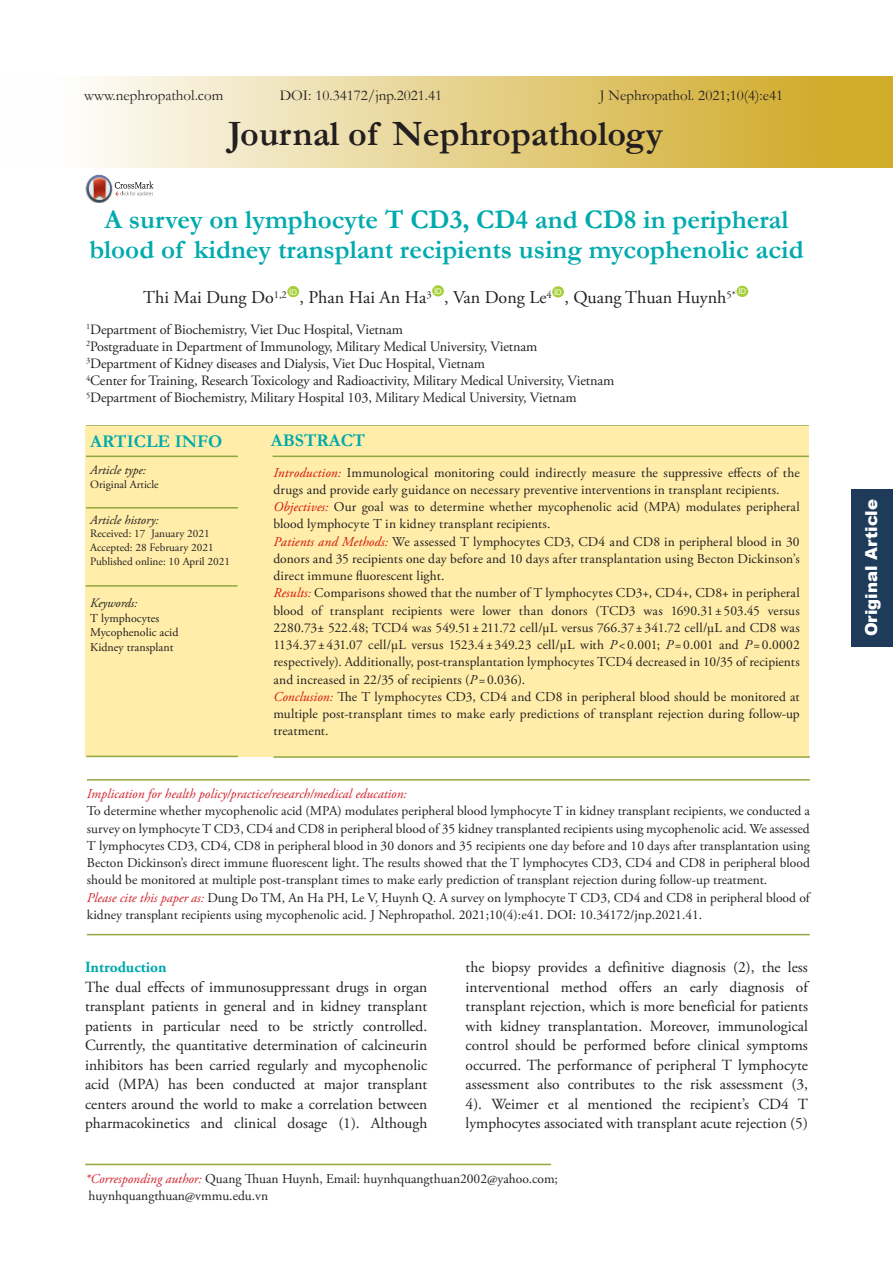
<style>
.page{position:relative;width:893px;height:1263px;background:#fff}
.page>*{position:absolute;margin:0;border:0;box-sizing:border-box;transform-origin:0 0}
.t1{font:700 36px "Garamond";color:#231f20}
.t2{font:700 27px/30px "Garamond";color:#00aaad;text-align:center}
.t3{font:18px "Adobe Garamond Pro";color:#231f20}
.t4{font:700 18px "Garamond";color:#00aaad}
.t5{font:900 16.5px "Arial";color:#fff}
.t6{font:15.45px/19.5px "Adobe Garamond Pro";color:#231f20;text-align:justify}
.Body_Text{font:700 15.45px "Adobe Garamond Pro";color:#00aaad}
.t7{font:15px "Garamond";color:#231f20}
.t8{font:14.25px "Adobe Garamond Pro";letter-spacing:-.01em;color:#231f20}
.abstract{font:13.5px/17.2px "Adobe Garamond Pro";color:#231f20;text-align:justify}
.t9{font:italic 13.5px "Adobe Garamond Pro";color:#d1232a}
.t10{font:italic 12.75px "Adobe Garamond Pro";color:#231f20}
.t11{font:12px "Adobe Garamond Pro";color:#231f20}
.t12{font:11.25px "Adobe Garamond Pro";color:#231f20}
.t13{font:7.8px "Arial";color:#fff}
.s1{font-style:italic;color:#d5130c}
.s2{font-style:italic}
.s3{font-style:italic;color:#d1232a}
.s4{font-family:"Adobe Arabic"}
</style>
<div class="page">
<div style="left:0;top:76px;width:893px;height:92px;background:linear-gradient(to right,#fff,#cea51c)"></div>
<div style="left:287px;top:286px;width:12px;height:11px;background:#a6ce39;border-radius:50%"></div>
<div style="left:432px;top:285px;width:12px;height:11px;background:#a6ce39;border-radius:50%"></div>
<div style="left:552px;top:286px;width:12px;height:11px;background:#a6ce39;border-radius:50%"></div>
<div style="left:736px;top:286px;width:12px;height:11px;background:#a6ce39;border-radius:50%"></div>
<img style="left:85px;top:174px;width:17px;height:22px">
<svg style="left:87px;top:175px;width:67px;height:27px"></svg>
<hr style="left:85px;top:1164px;width:466px;height:1px;background:#90a83d">
<hr style="left:86px;top:425px;width:723px;height:1px;background:#90a83d">
<div style="left:85px;top:426px;width:724px;height:331px;background:#ffeda9"></div>
<hr style="left:86px;top:456px;width:152px;height:1px;background:#90a83d">
<hr style="left:273px;top:456px;width:536px;height:1px;background:#90a83d">
<hr style="left:86px;top:507px;width:152px;height:1px;background:#90a83d">
<hr style="left:86px;top:585px;width:151px;height:2px;background:#90a83d">
<hr style="left:87px;top:779px;width:723px;height:1px;background:#90a83d">
<hr style="left:87px;top:934px;width:723px;height:1px;background:#90a83d">
<hr style="left:86px;top:756px;width:152px;height:1px;background:#90a83d">
<hr style="left:274px;top:756px;width:536px;height:2px;background:#90a83d">
<div style="left:851px;top:489px;width:42px;height:157px;background:#1e3b5a"></div>
<p class="t7" style="left:84px;top:85px;width:141px">www.nephropathol.com</p>
<p class="t7" style="left:280px;top:85px;width:164px">DOI: 10.34172/jnp.2021.41</p>
<p class="t7" style="left:600px;top:85px;width:185px">J Nephropathol. 2021;10(4):e41</p>
<p class="t1" style="left:228px;top:109px;width:436px">Journal of Nephropathology</p>
<p class="t2" style="left:89px;top:205px;width:716px">A survey on lymphocyte T CD3, CD4 and CD8 in peripheral blood of kidney transplant recipients using mycophenolic acid</p>
<p class="t3" style="left:143px;top:287px;width:145px">Thi Mai Dung Do<sup>1,2</sup></p>
<p class="t13" style="left:289px;top:287px;width:9px">ID</p>
<p class="t3" style="left:299px;top:287px;width:134px">, Phan Hai An Ha<sup>3</sup></p>
<p class="t13" style="left:434px;top:286px;width:9px">ID</p>
<p class="t3" style="left:444px;top:287px;width:109px">, Van Dong Le<sup>4</sup></p>
<p class="t13" style="left:554px;top:287px;width:9px">ID</p>
<p class="t3" style="left:564px;top:287px;width:173px">, Quang Thuan Huynh<sup>5*</sup></p>
<p class="t13" style="left:738px;top:286px;width:9px">ID</p>
<p class="t8" style="left:86px;top:321px;width:318px"><sup>1</sup>Department of Biochemistry, Viet Duc Hospital, Vietnam</p>
<p class="t8" style="left:86px;top:338px;width:453px"><sup>2</sup>Postgraduate in Department of Immunology, Military Medical University, Vietnam</p>
<p class="t8" style="left:86px;top:355px;width:400px"><sup>3</sup>Department of Kidney diseases and Dialysis, Viet Duc Hospital, Vietnam</p>
<p class="t8" style="left:86px;top:372px;width:530px"><sup>4</sup>Center for Training, Research Toxicology and Radioactivity, Military Medical University, Vietnam</p>
<p class="t8" style="left:86px;top:389px;width:492px"><sup>5</sup>Department of Biochemistry, Military Hospital 103, Military Medical University, Vietnam</p>
<p class="t4" style="left:90px;top:429px;width:134px">ARTICLE INFO</p>
<p class="t10" style="left:90px;top:463px;width:57px">Article type:</p>
<p class="t12" style="left:90px;top:478px;width:70px">Original Article</p>
<p class="t10" style="left:90px;top:512px;width:70px">Article history:</p>
<p class="t12" style="left:90px;top:527px;width:121px">Received: 17 January 2021</p>
<p class="t12" style="left:90px;top:541px;width:125px">Accepted: 28 February 2021</p>
<p class="t12" style="left:90px;top:555px;width:141px">Published online: 10 April 2021</p>
<p class="t10" style="left:90px;top:596px;width:49px">Keywords:</p>
<p class="t11" style="left:90px;top:611px;width:71px">T lymphocytes</p>
<p class="t11" style="left:90px;top:625px;width:90px">Mycophenolic acid</p>
<p class="t11" style="left:90px;top:639px;width:85px">Kidney transplant</p>
<p class="t4" style="left:271px;top:428px;width:96px">ABSTRACT</p>
<p class="abstract" style="left:273px;top:464px;width:528px"><span class="s1">Introduction:</span> Immunological monitoring could indirectly measure the suppressive effects of the drugs and provide early guidance on necessary preventive interventions in transplant recipients.</p>
<p class="abstract" style="left:273px;top:499px;width:528px"><span class="s1">Objectives:</span> Our goal was to determine whether mycophenolic acid (MPA) modulates peripheral blood lymphocyte T in kidney transplant recipients.</p>
<p class="abstract" style="left:273px;top:533px;width:528px"><span class="s1">Patients and Methods:</span> We assessed T lymphocytes CD3, CD4 and CD8 in peripheral blood in 30 donors and 35 recipients one day before and 10 days after transplantation using Becton Dickinson’s direct immune fluorescent light.</p>
<p class="abstract" style="left:273px;top:585px;width:528px"><span class="s1">Results:</span> Comparisons showed that the number of T lymphocytes CD3+, CD4+, CD8+ in peripheral blood of transplant recipients were lower than donors (TCD3 was 1690.31±503.45 versus 2280.73± 522.48; TCD4 was 549.51 ±211.72 cell/µL versus 766.37±341.72 cell/µL and CD8 was 1134.37 ±431.07 cell/µL versus 1523.4±349.23 cell/µL with <span class="s2">P</span>&lt;0.001; <span class="s2">P</span>=0.001 and <span class="s2">P</span>= 0.0002 respectively). Additionally, post-transplantation lymphocytes TCD4 decreased in 10/35 of recipients and increased in 22/35 of recipients (<span class="s2">P</span>=0.036).</p>
<p class="abstract" style="left:273px;top:688px;width:528px"><span class="s1">Conclusion:</span> The T lymphocytes CD3, CD4 and CD8 in peripheral blood should be monitored at multiple post-transplant times to make early predictions of transplant rejection during follow-up treatment.</p>
<p class="t9" style="left:87px;top:786px;width:321px">Implication for health policy/practice/research/medical education:</p>
<p class="abstract" style="left:87px;top:803px;width:724px">To determine whether mycophenolic acid (MPA) modulates peripheral blood lymphocyte T in kidney transplant recipients, we conducted a survey on lymphocyte T CD3, CD4 and CD8 in peripheral blood of 35 kidney transplanted recipients using mycophenolic acid. We assessed T lymphocytes CD3, CD4, CD8 in peripheral blood in 30 donors and 35 recipients one day before and 10 days after transplantation using Becton Dickinson’s direct immune fluorescent light. The results showed that the T lymphocytes CD3, CD4 and CD8 in peripheral blood should be monitored at multiple post-transplant times to make early prediction of transplant rejection during follow-up treatment.</p>
<p class="abstract" style="left:87px;top:889px;width:724px"><span class="s3">Please cite this paper as:</span> Dung Do TM, An Ha PH, Le V, Huynh Q. A survey on lymphocyte T CD3, CD4 and CD8 in peripheral blood of</p>
<p class="abstract" style="left:87px;top:889px;width:617px;text-indent:290px"><span class="s4">ِ<br></span>kidney transplant recipients using mycophenolic acid. J Nephropathol. 2021;10(4):e41. DOI: 10.34172/jnp.2021.41.</p>
<p class="Body_Text" style="left:85px;top:958px;width:83px">Introduction</p>
<p class="t6" style="left:85px;top:978px;width:344px">The dual effects of immunosuppressant drugs in organ transplant patients in general and in kidney transplant patients in particular need to be strictly controlled.<br>Currently, the quantitative determination of calcineurin inhibitors has been carried regularly and mycophenolic acid (MPA) has been conducted at major transplant centers around the world to make a correlation between pharmacokinetics and clinical dosage (1). Although</p>
<p class="t6" style="left:466px;top:958px;width:344px">the biopsy provides a definitive diagnosis (2), the less interventional method offers an early diagnosis of transplant rejection, which is more beneficial for patients with kidney transplantation. Moreover, immunological control should be performed before clinical symptoms occurred. The performance of peripheral T lymphocyte assessment also contributes to the risk assessment (3, 4). Weimer et al mentioned the recipient’s CD4 T lymphocytes associated with transplant acute rejection (5)</p>
<p class="abstract" style="left:85px;top:1171px;width:474px"><span class="s3">*Corresponding author:</span> Quang Thuan Huynh, Email: huynhquangthuan2002@yahoo.com;</p>
<p class="abstract" style="left:88px;top:1187px;width:181px">huynhquangthuan@vmmu.edu.vn</p>
<p class="t5" style="left:859px;top:636px;width:138px;rotate:-90deg">Original Article</p>
</div>
